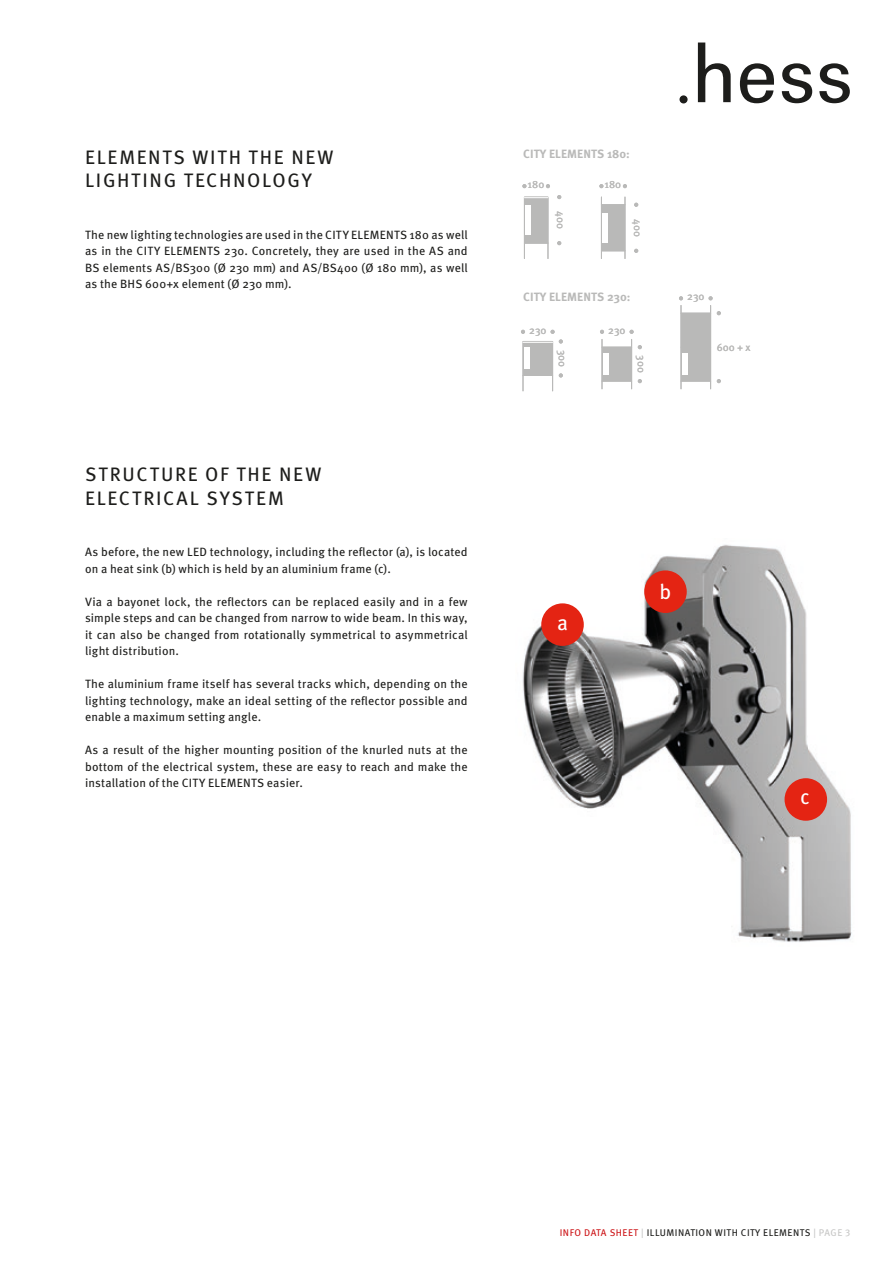
<style>
.page{position:relative;width:893px;height:1263px;background:#fff}
.page>*{position:absolute;margin:0;border:0;box-sizing:border-box;transform-origin:0 0}
.t1{font:21px "Meta Pro";color:#fff}
.t2{font:19.5px/23.4px "Meta Pro";letter-spacing:.085em;color:#1d1d1b}
.t3{font:12px/16.5px "Meta Pro";letter-spacing:.01em;color:#1d1d1b;text-align:justify}
.t4{font:700 12px "Meta Pro";letter-spacing:.01em;color:#b9b9b8}
.t5{font:10.5px "Meta Pro";color:#b9b9b8}
.t6{font:9.75px "Meta Pro";letter-spacing:.05em;color:#1d1d1b}
.s1{color:#cd171a}
.s2{color:#c7c7c6}
</style>
<div class="page">
<svg style="left:740px;top:63px;width:34px;height:40px"></svg>
<svg style="left:782px;top:63px;width:30px;height:40px"></svg>
<svg style="left:819px;top:63px;width:31px;height:40px"></svg>
<svg style="left:698px;top:43px;width:33px;height:59px"></svg>
<div style="left:679px;top:95px;width:9px;height:8px;background:#1d1d1b;border-radius:50%"></div>
<div style="left:524px;top:197px;width:24px;height:46px;background:#b9b9b8;border:1px solid #b9b9b8"></div>
<div style="left:525px;top:205px;width:6px;height:30px;background:#fff"></div>
<svg style="left:522px;top:184px;width:4px;height:4px"></svg>
<svg style="left:546px;top:184px;width:4px;height:4px"></svg>
<svg style="left:557px;top:195px;width:4px;height:4px"></svg>
<svg style="left:557px;top:241px;width:4px;height:4px"></svg>
<svg style="left:524px;top:197px;width:24px;height:1px"></svg>
<svg style="left:524px;top:243px;width:1px;height:16px"></svg>
<svg style="left:548px;top:243px;width:1px;height:16px"></svg>
<div style="left:601px;top:205px;width:24px;height:46px;background:#b9b9b8"></div>
<div style="left:602px;top:213px;width:6px;height:29px;background:#fff"></div>
<svg style="left:599px;top:184px;width:4px;height:4px"></svg>
<svg style="left:623px;top:184px;width:4px;height:4px"></svg>
<svg style="left:634px;top:203px;width:4px;height:4px"></svg>
<svg style="left:634px;top:249px;width:4px;height:4px"></svg>
<div style="left:523px;top:341px;width:30px;height:35px;background:#b9b9b8;border:1px solid #b9b9b8"></div>
<hr style="left:523px;top:342px;width:30px;height:1px;background:#fff">
<div style="left:524px;top:347px;width:5px;height:22px;background:#fff"></div>
<svg style="left:523px;top:375px;width:1px;height:16px"></svg>
<svg style="left:552px;top:375px;width:1px;height:16px"></svg>
<svg style="left:521px;top:330px;width:4px;height:4px"></svg>
<svg style="left:550px;top:330px;width:13px;height:13px"></svg>
<svg style="left:559px;top:373px;width:4px;height:4px"></svg>
<div style="left:602px;top:347px;width:30px;height:34px;background:#b9b9b8"></div>
<div style="left:603px;top:353px;width:5px;height:22px;background:#fff"></div>
<svg style="left:638px;top:379px;width:4px;height:4px"></svg>
<svg style="left:600px;top:330px;width:4px;height:17px"></svg>
<svg style="left:629px;top:330px;width:13px;height:19px"></svg>
<div style="left:681px;top:347px;width:30px;height:34px;background:#b9b9b8"></div>
<div style="left:681px;top:313px;width:30px;height:34px;background:#b9b9b8"></div>
<div style="left:682px;top:353px;width:5px;height:22px;background:#fff"></div>
<svg style="left:717px;top:379px;width:4px;height:4px"></svg>
<svg style="left:679px;top:296px;width:4px;height:17px"></svg>
<svg style="left:708px;top:296px;width:13px;height:19px"></svg>
<img style="left:522px;top:544px;width:330px;height:398px">
<div style="left:644px;top:570px;width:43px;height:43px;background:#e42413;border-radius:50%"></div>
<div style="left:541px;top:603px;width:43px;height:43px;background:#e42413;border-radius:50%"></div>
<div style="left:784px;top:778px;width:43px;height:43px;background:#e42413;border-radius:50%"></div>
<h2 class="t2" style="left:85px;top:145px;width:250px">ELEMENTS WITH THE NEW<br>LIGHTING TECHNOLOGY</h2>
<p class="t3" style="left:85px;top:226px;width:384px">The new lighting technologies are used in the CITY ELEMENTS 180 as well as in the CITY ELEMENTS 230. Concretely, they are used in the AS and BS elements AS/BS300 (Ø 230 mm) and AS/BS400 (Ø 180 mm), as well as the BHS 600+x element (Ø 230 mm).</p>
<h2 class="t2" style="left:85px;top:463px;width:238px">STRUCTURE OF THE NEW<br>ELECTRICAL SYSTEM</h2>
<p class="t3" style="left:85px;top:544px;width:384px">As before, the new LED technology, including the reflector (a), is located on a heat sink (b) which is held by an aluminium frame (c).</p>
<p class="t3" style="left:85px;top:593px;width:384px">Via a bayonet lock, the reflectors can be replaced easily and in a few simple steps and can be changed from narrow to wide beam. In this way, it can also be changed from rotationally symmetrical to asymmetrical light distribution.</p>
<p class="t3" style="left:85px;top:676px;width:384px">The aluminium frame itself has several tracks which, depending on the lighting technology, make an ideal setting of the reflector possible and enable a maximum setting angle.</p>
<p class="t3" style="left:85px;top:742px;width:384px">As a result of the higher mounting position of the knurled nuts at the bottom of the electrical system, these are easy to reach and make the installation of the CITY ELEMENTS easier.</p>
<p class="t4" style="left:523px;top:146px;width:108px">CITY ELEMENTS 180:</p>
<p class="t5" style="left:528px;top:178px;width:18px">180</p>
<p class="t5" style="left:567px;top:211px;width:19px;rotate:90deg">400</p>
<p class="t5" style="left:605px;top:178px;width:18px">180</p>
<p class="t5" style="left:644px;top:219px;width:19px;rotate:90deg">400</p>
<p class="t4" style="left:523px;top:289px;width:109px">CITY ELEMENTS 230:</p>
<p class="t5" style="left:529px;top:324px;width:19px">230</p>
<p class="t5" style="left:569px;top:350px;width:19px;rotate:90deg">300</p>
<p class="t5" style="left:608px;top:324px;width:19px">230</p>
<p class="t5" style="left:648px;top:355px;width:19px;rotate:90deg">300</p>
<p class="t5" style="left:687px;top:290px;width:19px">230</p>
<p class="t5" style="left:717px;top:341px;width:35px">600 + x</p>
<h1 class="t1" style="left:557px;top:609px;width:13px">a</h1>
<h1 class="t1" style="left:659px;top:578px;width:13px">b</h1>
<h1 class="t1" style="left:800px;top:784px;width:11px">c</h1>
<p class="t6" style="left:560px;top:1227px;width:292px"><span class="s1">INFO DATA SHEET</span> <span class="s2">|</span> ILLUMINATION WITH CITY ELEMENTS <span class="s2">| PAGE 3</span></p>
</div>
